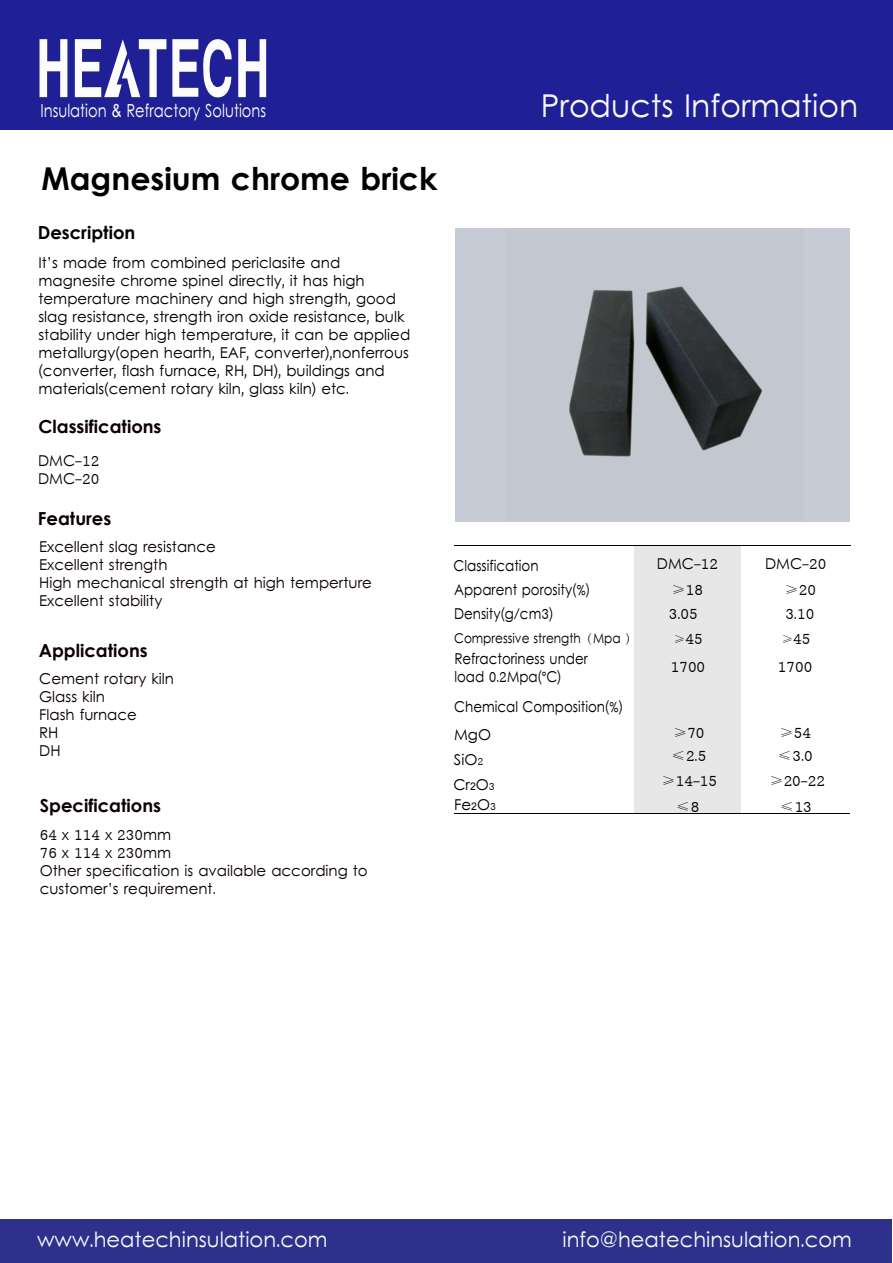
<style>
.page{position:relative;width:893px;height:1263px;background:#fff}
.page>*{position:absolute;margin:0;border:0;box-sizing:border-box;transform-origin:0 0}
.t1{font:700 31.5px "Levenim";color:#020000}
.t2{font:31.5px "Levenim";color:#f9f7f7}
.t3{font:21px "Levenim";color:#f9f7f7}
.t4{font:700 18px "Levenim";color:#0c0101}
.t5{font:18px "Levenim";color:#fcfcfc;scale:.82 1}
.t6{font:700 18px "Levenim";color:#050000}
.t7{font:15px/18px "Levenim";color:#050000}
.t8{font:15px/18px "Levenim";color:#0c0101}
.t9{font:15px/18px "Levenim";color:#000;scale:.9 1}
.t10{font:15px/24.8px "Levenim";color:#000}
.t11{font:300 15px "Adobe Song Std";color:#000}
.t12{font:13.5px "Levenim";color:#000;scale:.9 1}
.s1{font-family:"Arial"}
.s2{font-family:"Adobe Song Std";font-weight:300}
.s3{font-size:10.5px}
.s4{font-family:"Arial";font-size:10.5px}
.s5{font-family:"Adobe Song Std";font-weight:300;font-size:13.5px}
.s6{font-family:"Levenim";font-weight:400}
</style>
<div class="page">
<div style="left:455px;top:228px;width:395px;height:294px;background:#c6cbd6"></div>
<div style="left:634px;top:546px;width:107px;height:267px;background:#e7e7e7"></div>
<div style="left:0;top:0;width:893px;height:129px;background:#202096"></div>
<hr style="left:454px;top:545px;width:396px;height:1px;background:#000002">
<hr style="left:454px;top:813px;width:396px;height:1px;background:#000002">
<div style="left:0;top:1219px;width:891px;height:44px;background:#2d318b"></div>
<svg style="left:40px;top:39px;width:27px;height:58px"></svg>
<svg style="left:238px;top:39px;width:28px;height:58px"></svg>
<svg style="left:75px;top:39px;width:91px;height:58px"></svg>
<svg style="left:172px;top:39px;width:60px;height:59px"></svg>
<img style="left:568px;top:286px;width:195px;height:171px">
<p class="t5" style="left:40px;top:99px;width:277px">Insulation <span class="s1">&amp;</span> Refractory Solutions</p>
<h1 class="t2" style="left:541px;top:87px;width:319px">Products Information</h1>
<h1 class="t1" style="left:42px;top:161px;width:397px">Magnesium chrome brick</h1>
<p class="t6" style="left:38px;top:222px;width:99px">Description</p>
<p class="t7" style="left:38px;top:255px;width:373px">It’s made from combined periclasite and magnesite chrome spinel directly, it has high temperature machinery and high strength, good slag resistance, strength iron oxide resistance, bulk stability under high temperature, it can be applied metallurgy(open hearth, EAF, converter),nonferrous (converter, flash furnace, RH, DH), buildings and materials(cement rotary kiln, glass kiln) etc.</p>
<p class="t4" style="left:38px;top:416px;width:125px">Classifications</p>
<p class="t8" style="left:38px;top:453px;width:63px">DMC-12<br>DMC-20</p>
<p class="t4" style="left:38px;top:508px;width:75px">Features</p>
<p class="t8" style="left:39px;top:539px;width:334px">Excellent slag resistance<br>Excellent strength<br>High mechanical strength at high temperture<br>Excellent stability</p>
<p class="t4" style="left:39px;top:640px;width:111px">Applications</p>
<p class="t8" style="left:39px;top:671px;width:136px">Cement rotary kiln<br>Glass kiln<br>Flash furnace<br>RH<br>DH</p>
<p class="t4" style="left:40px;top:795px;width:123px">Specifications</p>
<p class="t8" style="left:40px;top:826px;width:330px">64 x 114 x 230mm<br>76 x 114 x 230mm<br>Other specification is available according to customer’s requirement.</p>
<p class="t9" style="left:454px;top:557px;width:96px">Classification</p>
<p class="t9" style="left:454px;top:606px;width:112px">Density(g/cm3)</p>
<p class="t12" style="left:454px;top:630px;width:205px">Compressive strength<span class="s2">（</span>Mpa <span class="s2">）</span></p>
<p class="t9" style="left:454px;top:582px;width:152px">Apparent porosity(%)</p>
<p class="t9" style="left:454px;top:651px;width:150px">Refractoriness under load 0.2Mpa(°C)</p>
<p class="t9" style="left:454px;top:694px;width:189px;line-height:27.6px">Chemical Composition(%)<br>MgO</p>
<p class="t10" style="left:453px;top:748px;width:43px">SiO<span class="s3">2<br></span>Cr<span class="s4">2</span>O<span class="s3">3</span></p>
<p class="t10" style="left:454px;top:793px;width:43px">Fe<span class="s4">2</span>O<span class="s3">3</span></p>
<p class="t8" style="left:657px;top:556px;width:63px">DMC-12</p>
<p class="t8" style="left:765px;top:556px;width:63px">DMC-20</p>
<p class="t10" style="left:671px;top:579px;width:34px"><span class="s2">≥</span>18</p>
<p class="t10" style="left:784px;top:579px;width:34px"><span class="s2">≥</span>20</p>
<p class="t10" style="left:669px;top:603px;width:30px">3.05</p>
<p class="t10" style="left:785px;top:603px;width:30px">3.10</p>
<p class="t10" style="left:673px;top:628px;width:31px"><span class="s5">≥</span>45</p>
<p class="t10" style="left:781px;top:627px;width:31px"><span class="s5">≥</span>45</p>
<p class="t10" style="left:671px;top:655px;width:36px">1700</p>
<p class="t10" style="left:778px;top:655px;width:36px">1700</p>
<p class="t10" style="left:672px;top:721px;width:34px"><span class="s2">≥</span>70</p>
<p class="t10" style="left:779px;top:721px;width:34px"><span class="s2">≥</span>54</p>
<p class="t10" style="left:671px;top:744px;width:37px"><span class="s2">≤</span>2.5</p>
<p class="t10" style="left:777px;top:744px;width:37px"><span class="s2">≤</span>3.0</p>
<p class="t10" style="left:661px;top:769px;width:58px"><span class="s2">≥</span>14-15</p>
<p class="t10" style="left:769px;top:769px;width:58px"><span class="s2">≥</span>20-22</p>
<p class="t11" style="left:676px;top:799px;width:25px">≤<span class="s6">8</span></p>
<p class="t10" style="left:780px;top:796px;width:34px"><span class="s2">≤</span>13</p>
<h2 class="t3" style="left:37px;top:1227px;width:292px">www.heatechinsulation.com</h2>
<h2 class="t3" style="left:563px;top:1227px;width:291px">info@heatechinsulation.com</h2>
</div>
